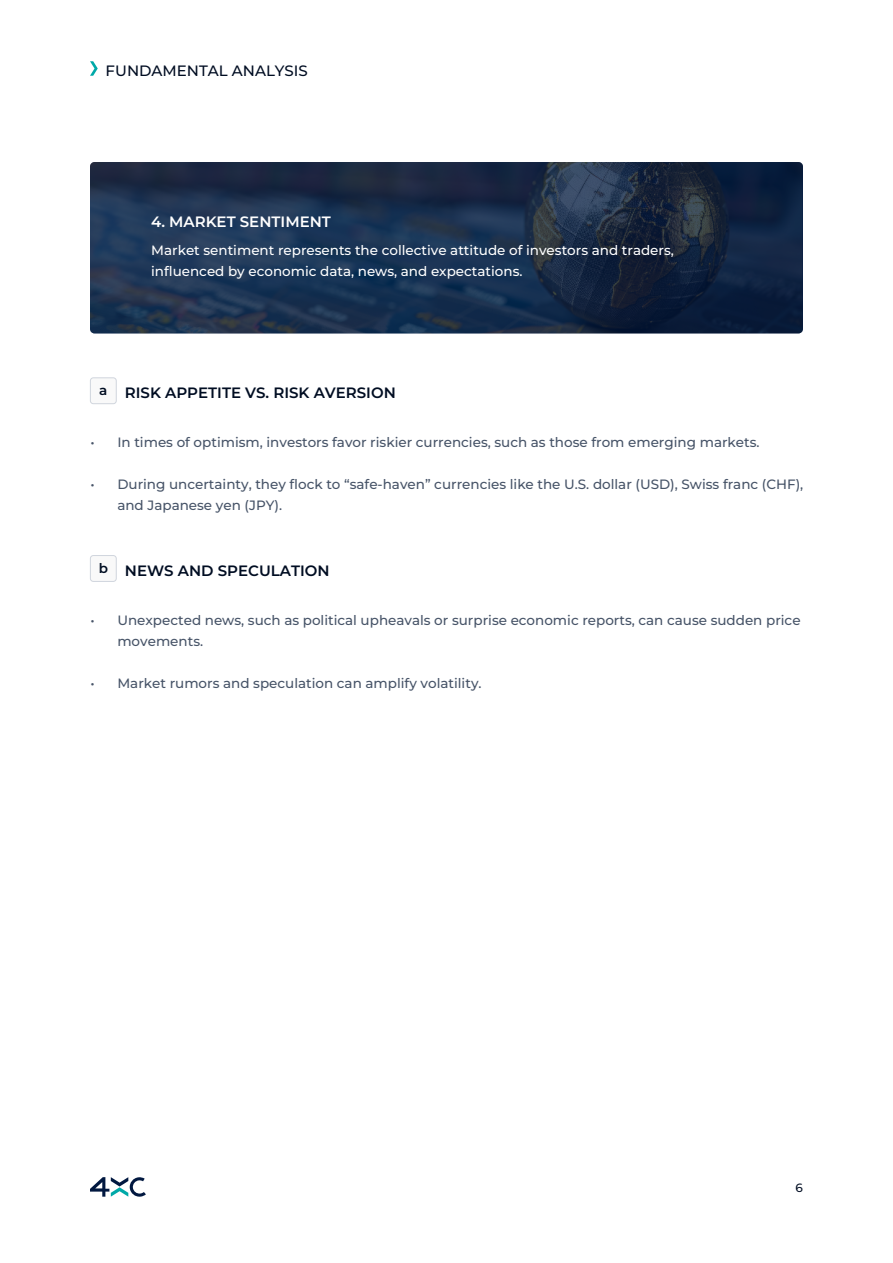
<style>
.page{position:relative;width:893px;height:1263px;background:#fff}
.page>*{position:absolute;margin:0;border:0;box-sizing:border-box;transform-origin:0 0}
.t1{font:100 15px "Montserrat";color:#000d22}
.t2{font:100 15px "Montserrat";color:#fff}
.t3{font:100 13.5px/21px "Montserrat";color:#475468}
.t4{font:100 13.5px/21px "Montserrat";color:#fff}
.t5{font:100 12px "Montserrat";color:#000d22}
</style>
<div class="page">
<svg style="left:90px;top:1177px;width:56px;height:20px"></svg>
<svg style="left:90px;top:61px;width:8px;height:15px"></svg>
<hr style="left:892px;top:0;width:1px;height:362px;background:#f9f9f9">
<div style="left:90px;top:378px;width:26px;height:26px;background:#f9f9f9;border-radius:3px"></div>
<div style="left:90px;top:377px;width:27px;height:27px;border:1px solid #d0d5dd;border-radius:3px"></div>
<div style="left:90px;top:555px;width:26px;height:26px;background:#f9f9f9;border-radius:3px"></div>
<div style="left:90px;top:555px;width:27px;height:27px;border:1px solid #d0d5dd;border-radius:3px"></div>
<img style="left:90px;top:162px;width:713px;height:171px">
<p class="t1" style="left:106px;top:60px;width:204px">FUNDAMENTAL ANALYSIS</p>
<p class="t2" style="left:151px;top:211px;width:181px">4. MARKET SENTIMENT</p>
<p class="t4" style="left:151px;top:239px;width:524px">Market sentiment represents the collective attitude of investors and traders, influenced by economic data, news, and expectations.</p>
<p class="t1" style="left:99px;top:383px;width:298px"><sup>a</sup> RISK APPETITE VS. RISK AVERSION</p>
<p class="t3" style="left:90px;top:431px;width:671px">• In times of optimism, investors favor riskier currencies, such as those from emerging markets.</p>
<p class="t3" style="left:117px;top:473px;width:687px;text-indent:-27px">• During uncertainty, they flock to “safe-haven” currencies like the U.S. dollar (USD), Swiss franc (CHF), and Japanese yen (JPY).</p>
<p class="t1" style="left:99px;top:560px;width:232px"><sup>b</sup> NEWS AND SPECULATION</p>
<p class="t3" style="left:117px;top:609px;width:685px;text-indent:-27px">• Unexpected news, such as political upheavals or surprise economic reports, can cause sudden price movements.</p>
<p class="t3" style="left:90px;top:672px;width:393px">• Market rumors and speculation can amplify volatility.</p>
<p class="t5" style="left:796px;top:1180px;width:9px">6</p>
</div>
